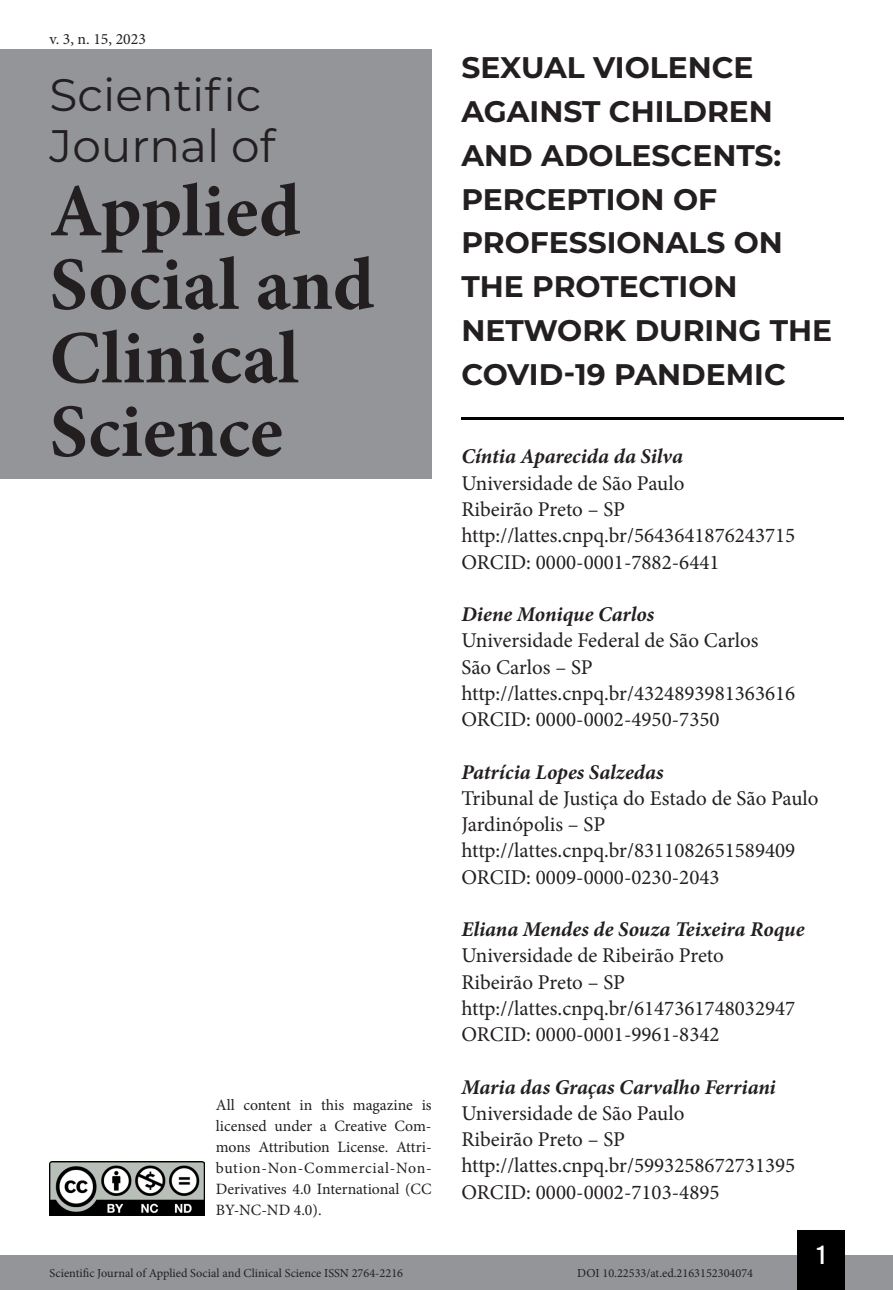
<style>
.page{position:relative;width:893px;height:1290px;background:#fff}
.page>*{position:absolute;margin:0;border:0;box-sizing:border-box;transform-origin:0 0}
.t1{font:700 75.25px/73.5px "Minion Pro";color:#231f20}
.t2{font:45.5px/50.8px "Montserrat";color:#231f20}
.t3{font:700 29.75px/43.8px "Montserrat";color:#231f20}
.t4{font:26.25px "Bebas Kai";color:#fff}
.t5{font:21px/26.2px "Minion Pro";color:#231f20}
.t6{font:italic 700 21px "Minion Pro";color:#231f20}
.t7{font:15.75px/21px "Minion Pro";color:#231f20;text-align:justify}
.t8{font:12.25px "Minion Pro";color:#231f20}
</style>
<div class="page">
<div style="left:0;top:1255px;width:893px;height:35px;background:#939598"></div>
<div style="left:797px;top:1230px;width:48px;height:60px;background:#000"></div>
<img style="left:50px;top:1161px;width:154px;height:54px">
<div style="left:0;top:50px;width:432px;height:429px;background:#939598"></div>
<hr style="left:461px;top:417px;width:382px;height:2px;background:#000">
<p class="t7" style="left:50px;top:28px;width:98px">v. 3, n. 15, 2023</p>
<h2 class="t2" style="left:50px;top:68px;width:227px">Scientific<br>Journal of</h2>
<h1 class="t1" style="left:50px;top:174px;width:326px">Applied<br>Social and<br>Clinical<br>Science</h1>
<p class="t7" style="left:216px;top:1095px;width:217px">All content in this magazine is licensed under a Creative Com&shy;mons Attribution License. Attri&shy;bution-Non-Commercial-Non-Derivatives 4.0 International (CC BY-NC-ND 4.0).</p>
<h3 class="t3" style="left:461px;top:44px;width:372px">SEXUAL VIOLENCE<br>AGAINST CHILDREN<br>AND ADOLESCENTS:<br>PERCEPTION OF<br>PROFESSIONALS ON<br>THE PROTECTION<br>NETWORK DURING THE<br>COVID-19 PANDEMIC</h3>
<p class="t6" style="left:461px;top:442px;width:223px">Cíntia Aparecida da Silva</p>
<p class="t5" style="left:461px;top:470px;width:335px">Universidade de São Paulo<br>Ribeirão Preto – SP http://lattes.cnpq.br/5643641876243715<br>ORCID: 0000-0001-7882-6441</p>
<p class="t6" style="left:461px;top:599px;width:194px">Diene Monique Carlos</p>
<p class="t5" style="left:461px;top:627px;width:335px">Universidade Federal de São Carlos<br>São Carlos – SP http://lattes.cnpq.br/4324893981363616<br>ORCID: 0000-0002-4950-7350</p>
<p class="t6" style="left:461px;top:757px;width:204px">Patrícia Lopes Salzedas</p>
<p class="t5" style="left:461px;top:785px;width:359px">Tribunal de Justiça do Estado de São Paulo Jardinópolis – SP http://lattes.cnpq.br/8311082651589409<br>ORCID: 0009-0000-0230-2043</p>
<p class="t6" style="left:461px;top:914px;width:345px">Eliana Mendes de Souza Teixeira Roque</p>
<p class="t5" style="left:461px;top:942px;width:335px">Universidade de Ribeirão Preto<br>Ribeirão Preto – SP http://lattes.cnpq.br/6147361748032947<br>ORCID: 0000-0001-9961-8342</p>
<p class="t6" style="left:461px;top:1072px;width:316px">Maria das Graças Carvalho Ferriani</p>
<p class="t5" style="left:461px;top:1100px;width:335px">Universidade de São Paulo<br>Ribeirão Preto – SP http://lattes.cnpq.br/5993258672731395<br>ORCID: 0000-0002-7103-4895</p>
<p class="t4" style="left:817px;top:1241px;width:10px">1</p>
<p class="t8" style="left:50px;top:1265px;width:355px">Scientific Journal of Applied Social and Clinical Science ISSN 2764-2216</p>
<p class="t8" style="left:577px;top:1265px;width:177px">DOI 10.22533/at.ed.2163152304074</p>
</div>
